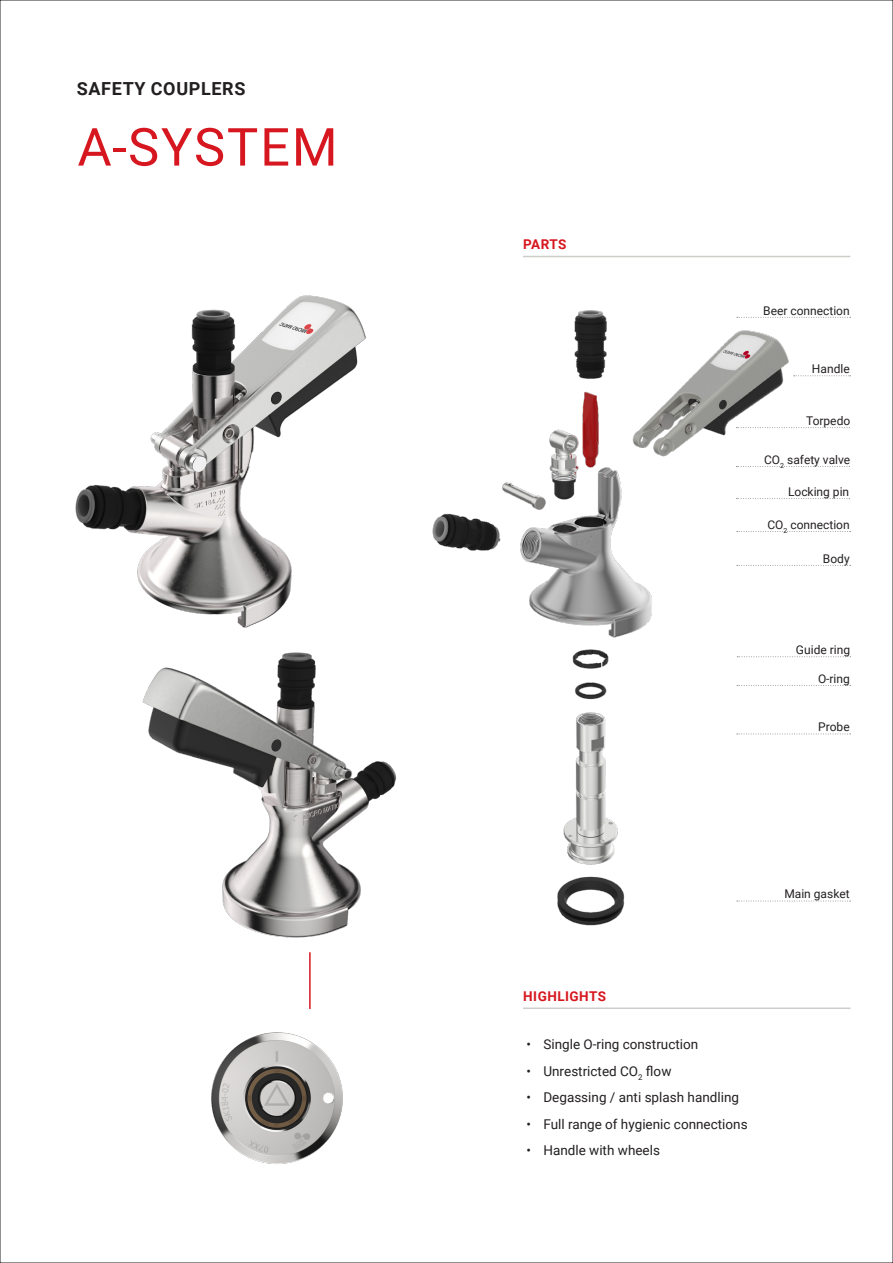
<style>
.page{position:relative;width:893px;height:1263px;background:#fff}
.page>*{position:absolute;margin:0;border:0;box-sizing:border-box;transform-origin:0 0}
.Overskrift{font:52.5px "Roboto";letter-spacing:.035em;color:#d7171f}
.Top_overskrift{font:700 18px "Roboto";letter-spacing:.035em;color:#231f20}
.t1{font:13.5px "Roboto";color:#231f20}
.Underoverskrift_rød{font:700 13.5px "Roboto";letter-spacing:.035em;color:#d7171f}
.Billedetekst{font:12px "Roboto";color:#231f20}
</style>
<div class="page">
<hr style="left:523px;top:256px;width:327px;height:1px;background:#cecdc9">
<svg style="left:802px;top:317px;width:49px;height:1px"></svg>
<svg style="left:803px;top:427px;width:47px;height:1px"></svg>
<svg style="left:802px;top:375px;width:49px;height:1px"></svg>
<svg style="left:802px;top:656px;width:49px;height:1px"></svg>
<svg style="left:803px;top:466px;width:47px;height:1px"></svg>
<svg style="left:802px;top:685px;width:49px;height:1px"></svg>
<hr style="left:523px;top:1007px;width:327px;height:2px;background:#cecdc9">
<svg style="left:802px;top:531px;width:49px;height:1px"></svg>
<svg style="left:803px;top:498px;width:47px;height:1px"></svg>
<svg style="left:802px;top:565px;width:49px;height:1px"></svg>
<svg style="left:802px;top:733px;width:49px;height:1px"></svg>
<svg style="left:802px;top:901px;width:49px;height:1px"></svg>
<img style="left:179px;top:1032px;width:276px;height:231px">
<img style="left:142px;top:652px;width:255px;height:286px">
<img style="left:75px;top:295px;width:291px;height:333px">
<img style="left:432px;top:310px;width:370px;height:616px">
<hr style="left:309px;top:952px;width:2px;height:57px;background:#d7171f">
<p class="Top_overskrift" style="left:77px;top:76px;width:170px">SAFETY COUPLERS</p>
<p class="Overskrift" style="left:77px;top:110px;width:262px">A-SYSTEM</p>
<p class="Underoverskrift_rød" style="left:523px;top:235px;width:45px">PARTS</p>
<p class="Billedetekst" style="left:763px;top:302px;width:88px">Beer connection</p>
<p class="Billedetekst" style="left:812px;top:360px;width:39px">Handle</p>
<p class="Billedetekst" style="left:806px;top:412px;width:46px">Torpedo</p>
<p class="Billedetekst" style="left:764px;top:451px;width:88px">CO<sub>2</sub> safety valve</p>
<p class="Billedetekst" style="left:788px;top:483px;width:63px">Locking pin</p>
<p class="Billedetekst" style="left:767px;top:516px;width:84px">CO<sub>2</sub> connection</p>
<p class="Billedetekst" style="left:823px;top:550px;width:28px">Body</p>
<p class="Billedetekst" style="left:796px;top:641px;width:56px">Guide ring</p>
<p class="Billedetekst" style="left:818px;top:670px;width:33px">O-ring</p>
<p class="Billedetekst" style="left:818px;top:719px;width:33px">Probe</p>
<p class="Underoverskrift_rød" style="left:523px;top:986px;width:84px">HIGHLIGHTS</p>
<p class="t1" style="left:526px;top:1035px;width:173px">• Single O-ring construction</p>
<p class="t1" style="left:526px;top:1061px;width:147px">• Unrestricted CO<sub>2</sub> flow</p>
<p class="t1" style="left:526px;top:1088px;width:214px">• Degassing / anti splash handling</p>
<p class="t1" style="left:526px;top:1114px;width:223px">• Full range of hygienic connections</p>
<p class="t1" style="left:526px;top:1141px;width:135px">• Handle with wheels</p>
<p class="Billedetekst" style="left:784px;top:886px;width:67px">Main gasket</p>
</div>
